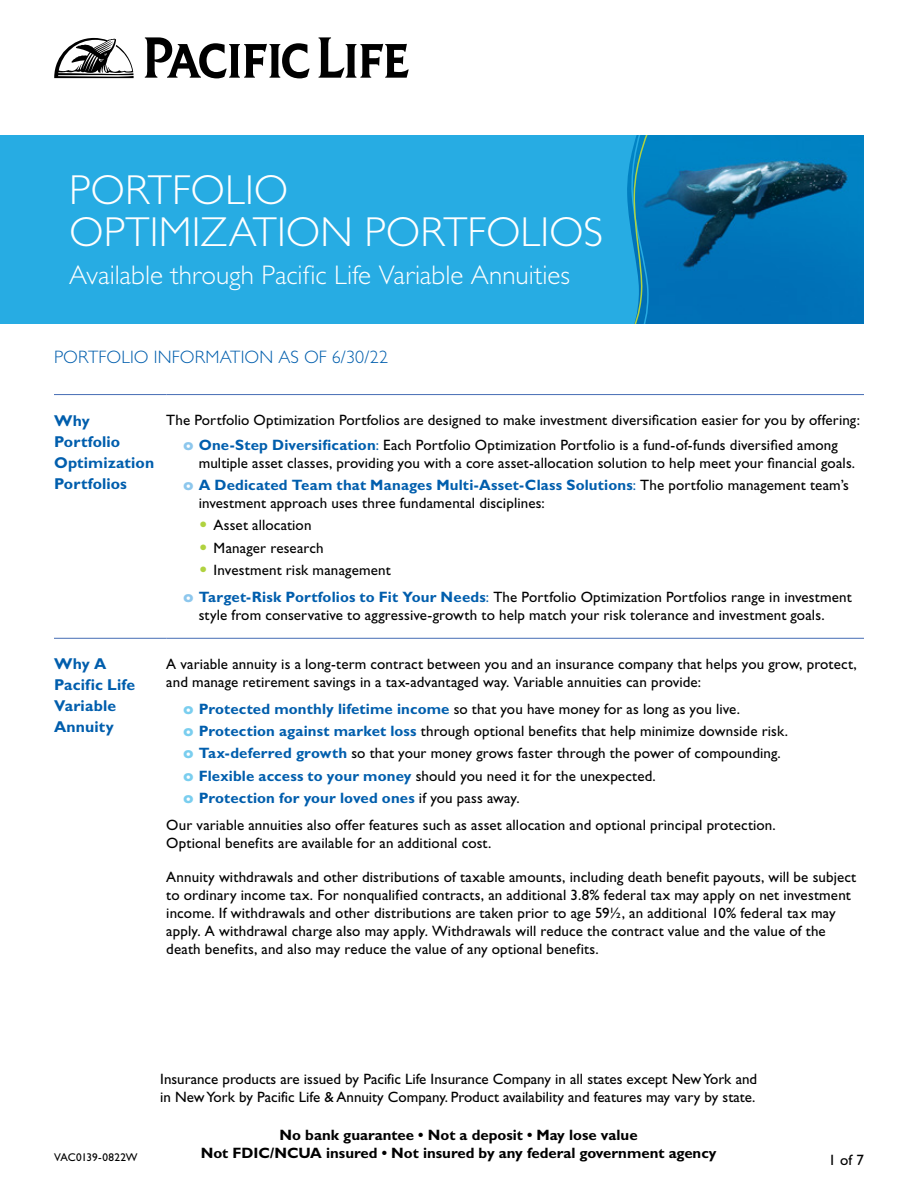
<style>
.page{position:relative;width:918px;height:1188px;background:#fff}
.page>*{position:absolute;margin:0;border:0;box-sizing:border-box;transform-origin:0 0}
.t1{font:300 42px "Gill Sans Std";color:#fff}
.t2{font:300 27px "Gill Sans Std";color:#fff}
.t3{font:300 18px "Gill Sans Std";letter-spacing:.005em;color:#005ead}
.t4{font:700 15.75px/21px "Gill Sans Std";letter-spacing:.005em;color:#005ead}
.t5{font:15px/18px "Gill Sans Std";letter-spacing:.01em;color:#000}
.t6{font:700 15px/18px "Gill Sans Std";color:#000;text-align:center}
.t7{font:700 15px "Gill Sans Std";letter-spacing:.01em;color:#005ead}
.t8{font:11.25px "Gill Sans Std";color:#000}
.s1{font-family:"Futura Std";font-weight:700;color:#8dc7ed}
.s2{font-weight:700;color:#005ead}
.s3{color:#005ead}
.s4{font-family:"Futura Std";font-weight:700;color:#b0d23f}
.s5{font-family:"Futura Std";font-weight:700;color:#7aceef}
.s6{font-family:"Futura Std";color:#7aceef}
.s7{font-weight:400;color:#000}
</style>
<div class="page">
<img style="left:652px;top:135px;width:212px;height:189px">
<div style="left:0;top:135px;width:630px;height:189px;background:#27ace3"></div>
<svg style="left:630px;top:135px;width:22px;height:189px;background:#148abb"></svg>
<svg style="left:145px;top:37px;width:165px;height:41px"></svg>
<svg style="left:319px;top:37px;width:90px;height:41px"></svg>
<svg style="left:54px;top:38px;width:80px;height:40px"></svg>
<hr style="left:54px;top:394px;width:112px;height:1px;background:#456cb4">
<hr style="left:166px;top:394px;width:698px;height:1px;background:#456cb4">
<hr style="left:54px;top:638px;width:112px;height:1px;background:#456cb4">
<hr style="left:166px;top:638px;width:698px;height:1px;background:#456cb4">
<p class="t1" style="left:69px;top:166px;width:221px">PORTFOLIO</p>
<p class="t1" style="left:69px;top:208px;width:536px">OPTIMIZATION PORTFOLIOS</p>
<p class="t2" style="left:69px;top:259px;width:502px">Available through Pacific Life Variable Annuities</p>
<p class="t3" style="left:54px;top:347px;width:336px">PORTFOLIO INFORMATION AS OF 6/30/22</p>
<p class="t4" style="left:54px;top:410px;width:102px">Why<br>Portfolio<br>Optimization<br>Portfolios</p>
<p class="t5" style="left:166px;top:411px;width:695px">The Portfolio Optimization Portfolios are designed to make investment diversification easier for you by offering:</p>
<p class="t5" style="left:199px;top:436px;width:658px;text-indent:-15px"><span class="s1">o</span> <span class="s2">One-Step Diversification</span><span class="s3">:</span> Each Portfolio Optimization Portfolio is a fund-of-funds diversified among multiple asset classes, providing you with a core asset-allocation solution to help meet your financial goals.</p>
<p class="t5" style="left:199px;top:476px;width:652px;text-indent:-15px"><span class="s1">o</span> <span class="s2">A Dedicated Team that Manages Multi-Asset-Class Solutions</span><span class="s3">:</span> The portfolio management team’s investment approach uses three fundamental disciplines:</p>
<p class="t5" style="left:198px;top:516px;width:115px"><span class="s4">•</span> Asset allocation</p>
<p class="t5" style="left:198px;top:539px;width:127px"><span class="s4">•</span> Manager research</p>
<p class="t5" style="left:198px;top:561px;width:194px"><span class="s4">•</span> Investment risk management</p>
<p class="t5" style="left:199px;top:588px;width:655px;text-indent:-15px"><span class="s1">o</span> <span class="s2">Target-Risk Portfolios to Fit Your Needs</span><span class="s3">:</span> The Portfolio Optimization Portfolios range in investment style from conservative to aggressive-growth to help match your risk tolerance and investment goals.</p>
<p class="t4" style="left:54px;top:653px;width:83px">Why A<br>Pacific Life<br>Variable<br>Annuity</p>
<p class="t5" style="left:166px;top:655px;width:692px">A variable annuity is a long-term contract between you and an insurance company that helps you grow, protect, and manage retirement savings in a tax-advantaged way. Variable annuities can provide:</p>
<p class="t5" style="left:184px;top:700px;width:558px"><span class="s5">o</span> <span class="s2">Protected monthly lifetime income</span> so that you have money for as long as you live.</p>
<p class="t5" style="left:184px;top:722px;width:606px"><span class="s5">o</span> <span class="s2">Protection against market loss</span> through optional benefits that help minimize downside risk.</p>
<p class="t5" style="left:184px;top:744px;width:599px"><span class="s5">o</span> <span class="s2">Tax-deferred growth</span> so that your money grows faster through the power of compounding.</p>
<p class="t5" style="left:184px;top:767px;width:474px"><span class="s5">o</span> <span class="s2">Flexible access to your money</span> should you need it for the unexpected.</p>
<p class="t7" style="left:184px;top:789px;width:338px"><span class="s6">o</span> Protection for your loved ones <span class="s7">if you pass away.</span></p>
<p class="t5" style="left:166px;top:816px;width:611px">Our variable annuities also offer features such as asset allocation and optional principal protection.<br>Optional benefits are available for an additional cost.</p>
<p class="t5" style="left:166px;top:868px;width:691px">Annuity withdrawals and other distributions of taxable amounts, including death benefit payouts, will be subject to ordinary income tax. For nonqualified contracts, an additional 3.8% federal tax may apply on net investment income. If withdrawals and other distributions are taken prior to age 59½, an additional 10% federal tax may apply. A withdrawal charge also may apply. Withdrawals will reduce the contract value and the value of the death benefits, and also may reduce the value of any optional benefits.</p>
<p class="t8" style="left:54px;top:1151px;width:85px">VAC0139-0822W</p>
<p class="t5" style="left:160px;top:1070px;width:598px">Insurance products are issued by Pacific Life Insurance Company in all states except New York and in New York by Pacific Life &amp; Annuity Company. Product availability and features may vary by state.</p>
<p class="t6" style="left:201px;top:1125px;width:517px">No bank guarantee • Not a deposit • May lose value<br>Not FDIC/NCUA insured • Not insured by any federal government agency</p>
<p class="t5" style="left:829px;top:1151px;width:37px">1 of 7</p>
</div>
